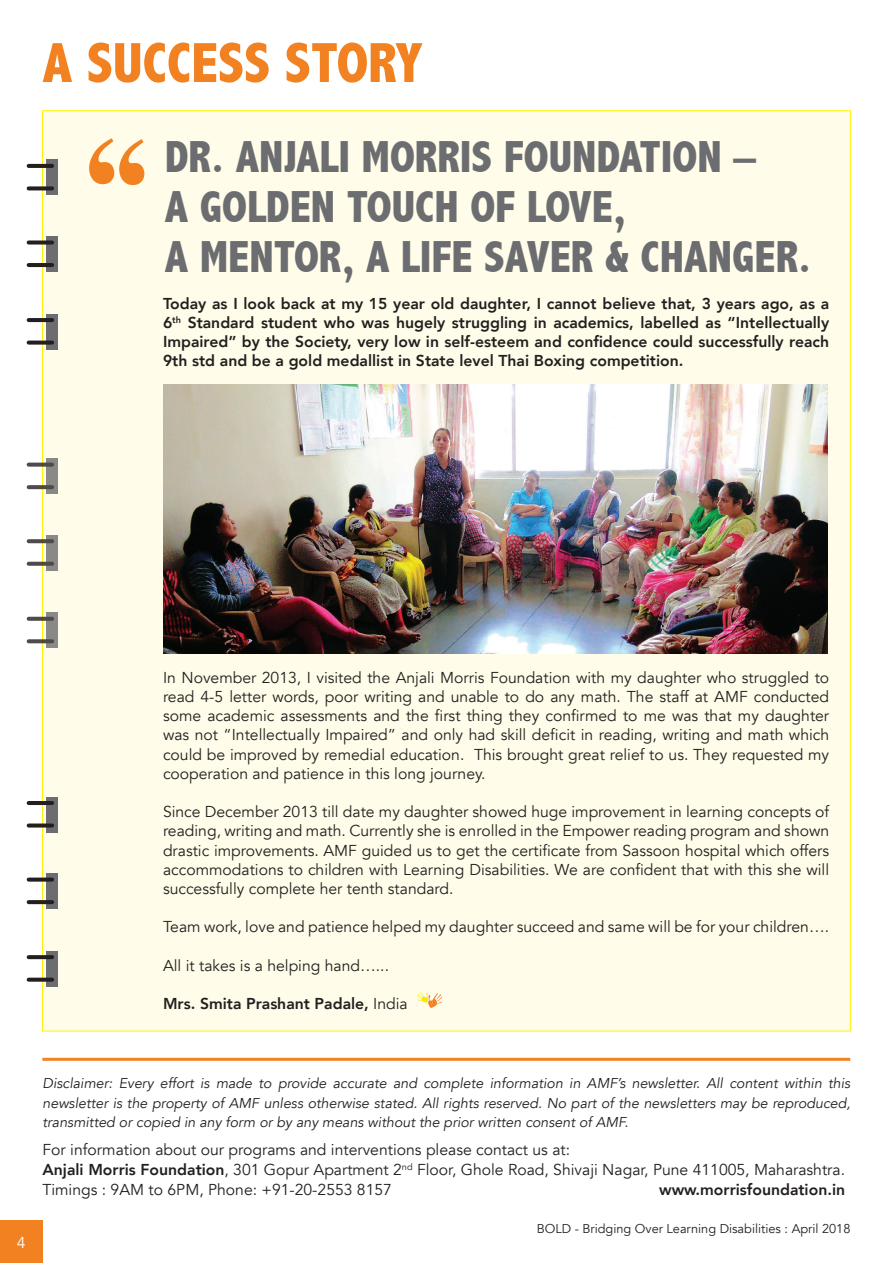
<style>
.page{position:relative;width:893px;height:1263px;background:#fff}
.page>*{position:absolute;margin:0;border:0;box-sizing:border-box;transform-origin:0 0}
.t1{font:700 136.65px "Times";color:#f28221}
.t2{font:800 condensed 57px "Abadi";color:#f28221}
.t3{font:800 condensed 45px "Abadi";color:#6c6d70}
.t4{font:15.75px/19.2px "Avenir";color:#231f20;text-align:justify}
.t5{font:800 15.75px/19.2px "Avenir";color:#231f20;text-align:justify}
.t6{font:15.75px "Avenir";color:#fff}
.t7{font:italic 14.25px/19.5px "Avenir";color:#231f20;text-align:justify}
.t8{font:12.75px "Avenir";color:#231f20}
.s1{font-weight:400}
.s2{font-weight:800}
</style>
<div class="page">
<div style="left:42px;top:111px;width:808px;height:920px;background:#fffde9"></div>
<div style="left:0;top:1220px;width:43px;height:43px;background:#f28221"></div>
<hr style="left:42px;top:1058px;width:808px;height:3px;background:#f28221">
<div style="left:47px;top:159px;width:11px;height:36px;background:#6c6d70"></div>
<hr style="left:29px;top:164px;width:23px;height:4px;background:#231f20">
<svg style="left:29px;top:186px;width:23px;height:4px"></svg>
<div style="left:47px;top:236px;width:11px;height:36px;background:#6c6d70"></div>
<div style="left:29px;top:240px;width:23px;height:5px;background:#231f20"></div>
<hr style="left:29px;top:263px;width:23px;height:4px;background:#231f20">
<div style="left:47px;top:314px;width:11px;height:35px;background:#6c6d70"></div>
<hr style="left:29px;top:318px;width:23px;height:4px;background:#231f20">
<svg style="left:29px;top:341px;width:23px;height:4px"></svg>
<svg style="left:47px;top:458px;width:11px;height:36px"></svg>
<svg style="left:29px;top:463px;width:23px;height:4px"></svg>
<svg style="left:29px;top:485px;width:23px;height:4px"></svg>
<svg style="left:47px;top:535px;width:11px;height:36px"></svg>
<svg style="left:29px;top:539px;width:23px;height:4px"></svg>
<svg style="left:29px;top:562px;width:23px;height:4px"></svg>
<svg style="left:47px;top:612px;width:11px;height:36px"></svg>
<svg style="left:29px;top:617px;width:23px;height:4px"></svg>
<svg style="left:29px;top:639px;width:23px;height:4px"></svg>
<div style="left:47px;top:796px;width:11px;height:36px;background:#6c6d70"></div>
<hr style="left:29px;top:801px;width:23px;height:4px;background:#231f20">
<svg style="left:29px;top:823px;width:23px;height:4px"></svg>
<div style="left:47px;top:873px;width:11px;height:36px;background:#6c6d70"></div>
<div style="left:29px;top:877px;width:23px;height:5px;background:#231f20"></div>
<svg style="left:29px;top:900px;width:23px;height:4px"></svg>
<div style="left:47px;top:951px;width:11px;height:35px;background:#6c6d70"></div>
<svg style="left:29px;top:955px;width:23px;height:4px"></svg>
<svg style="left:29px;top:978px;width:23px;height:4px"></svg>
<img style="left:163px;top:385px;width:664px;height:269px">
<img style="left:417px;top:992px;width:26px;height:16px">
<div style="left:417px;top:1004px;width:11px;height:8px;background:#fffde9"></div>
<p class="t2" style="left:43px;top:30px;width:382px">A SUCCESS STORY</p>
<p class="t1" style="left:79px;top:56px;width:77px">‘‘</p>
<p class="t3" style="left:165px;top:131px;width:593px">DR. ANJALI MORRIS FOUNDATION –</p>
<p class="t3" style="left:165px;top:181px;width:463px">A GOLDEN TOUCH OF LOVE,</p>
<p class="t3" style="left:165px;top:230px;width:648px">A MENTOR, A LIFE SAVER &amp; CHANGER.</p>
<p class="t5" style="left:163px;top:294px;width:668px">Today as I look back at my 15 year old daughter, I cannot believe that, 3 years ago, as a 6<sup>th</sup> Standard student who was hugely struggling in academics, labelled as “Intellectually Impaired” by the Society, very low in self-esteem and confidence could successfully reach 9th std and be a gold medallist in State level Thai Boxing competition.</p>
<p class="t4" style="left:163px;top:668px;width:668px">In November 2013, I visited the Anjali Morris Foundation with my daughter who struggled to read 4-5 letter words, poor writing and unable to do any math. The staff at AMF conducted some academic assessments and the first thing they confirmed to me was that my daughter was not “Intellectually Impaired” and only had skill deficit in reading, writing and math which could be improved by remedial education. This brought great relief to us. They requested my cooperation and patience in this long journey.</p>
<p class="t4" style="left:163px;top:802px;width:668px">Since December 2013 till date my daughter showed huge improvement in learning concepts of reading, writing and math. Currently she is enrolled in the Empower reading program and shown drastic improvements. AMF guided us to get the certificate from Sassoon hospital which offers accommodations to children with Learning Disabilities. We are confident that with this she will successfully complete her tenth standard.</p>
<p class="t4" style="left:163px;top:918px;width:668px">Team work, love and patience helped my daughter succeed and same will be for your children….</p>
<p class="t4" style="left:163px;top:956px;width:228px">All it takes is a helping hand…...</p>
<p class="t5" style="left:163px;top:994px;width:246px">Mrs. Smita Prashant Padale, <span class="s1">India</span></p>
<p class="t6" style="left:17px;top:1233px;width:10px">4</p>
<p class="t7" style="left:43px;top:1074px;width:809px">Disclaimer: Every effort is made to provide accurate and complete information in AMF’s newsletter. All content within this newsletter is the property of AMF unless otherwise stated. All rights reserved. No part of the newsletters may be reproduced, transmitted or copied in any form or by any means without the prior written consent of AMF.</p>
<p class="t4" style="left:43px;top:1140px;width:529px">For information about our programs and interventions please contact us at:</p>
<p class="t4" style="left:43px;top:1160px;width:804px"><span class="s2">Anjali Morris Foundation</span>, 301 Gopur Apartment 2<sup>nd</sup> Floor, Ghole Road, Shivaji Nagar, Pune 411005, Maharashtra.</p>
<p class="t4" style="left:43px;top:1181px;width:351px">Timings : 9AM to 6PM, Phone: +91-20-2553 8157</p>
<p class="t5" style="left:659px;top:1180px;width:188px">www.morrisfoundation.in</p>
<p class="t8" style="left:537px;top:1221px;width:315px">BOLD - Bridging Over Learning Disabilities : April 2018</p>
</div>
